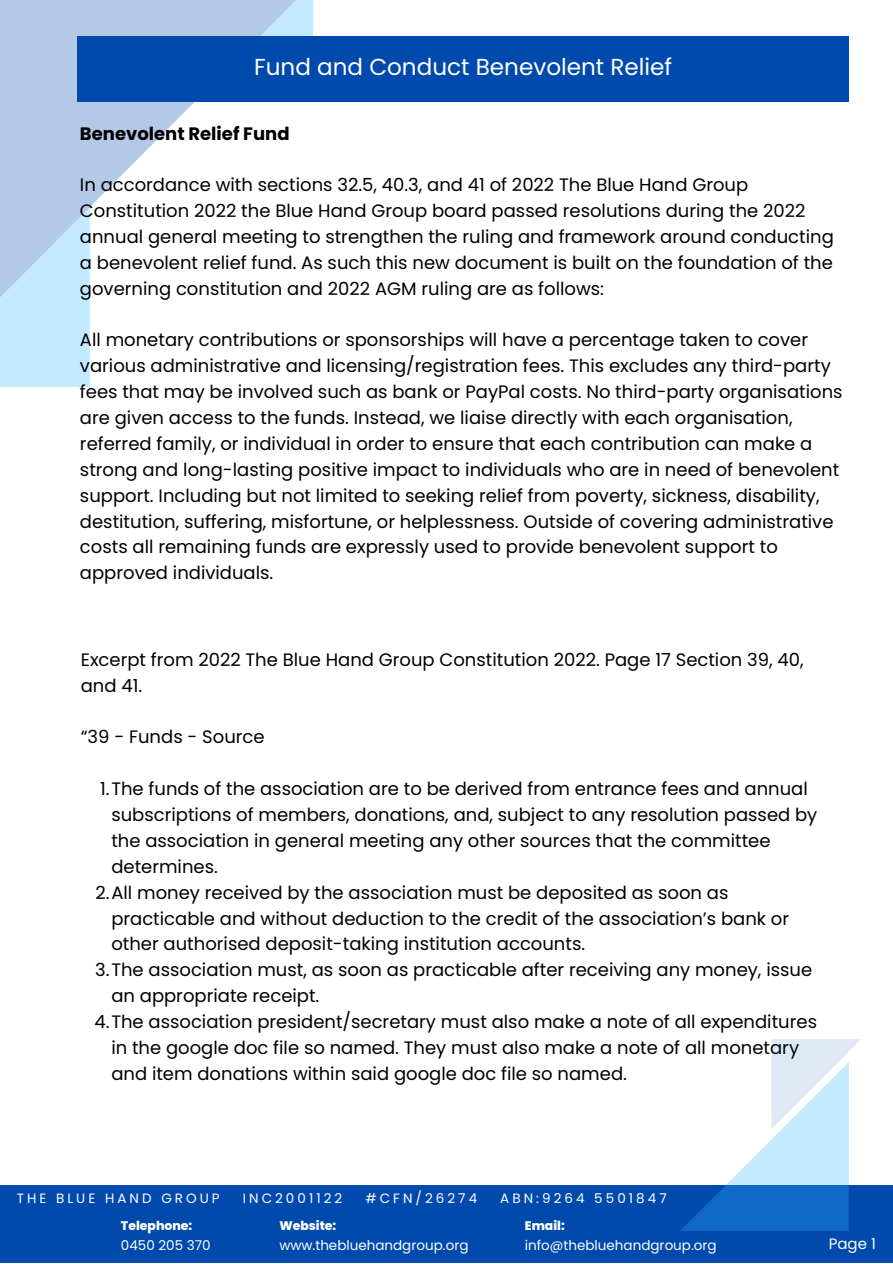
<style>
.page{position:relative;width:893px;height:1264px;background:#fff}
.page>*{position:absolute;margin:0;border:0;box-sizing:border-box;transform-origin:0 0}
.t1{font:23.1px "Poppins";color:#fff}
.t2{font:18px/25.8px "Poppins";color:#000}
.t3{font:700 18px "Poppins";color:#000}
.t4{font:15px "Poppins";color:#fff}
.t5{font:13.5px "Poppins";color:#fff}
.t6{font:13.5px "Poppins";letter-spacing:.225em;color:#fff}
.t7{font:800 12.45px "Poppins";color:#fff}
</style>
<div class="page">
<svg style="left:0;top:0;width:313px;height:207px;fill:#b4c9e6"></svg>
<svg style="left:0;top:207px;width:90px;height:180px;background:#bfe0f8"></svg>
<svg style="left:195px;top:0;width:118px;height:36px;background:#b8d2ed"></svg>
<div style="left:77px;top:36px;width:771px;height:65px;background:#004aad"></div>
<div style="left:0;top:1184px;width:892px;height:78px;background:#004aad"></div>
<svg style="left:680px;top:1039px;width:181px;height:191px"></svg>
<p class="t1" style="left:254px;top:51px;width:419px">Fund and Conduct Benevolent Relief</p>
<p class="t3" style="left:80px;top:121px;width:211px">Benevolent Relief Fund</p>
<p class="t2" style="left:80px;top:172px;width:755px">In accordance with sections 32.5, 40.3, and 41 of 2022 The Blue Hand Group Constitution 2022 the Blue Hand Group board passed resolutions during the 2022 annual general meeting to strengthen the ruling and framework around conducting a benevolent relief fund. As such this new document is built on the foundation of the governing constitution and 2022 AGM ruling are as follows:</p>
<p class="t2" style="left:80px;top:327px;width:764px">All monetary contributions or sponsorships will have a percentage taken to cover various administrative and licensing/registration fees. This excludes any third-party fees that may be involved such as bank or PayPal costs. No third-party organisations are given access to the funds. Instead, we liaise directly with each organisation, referred family, or individual in order to ensure that each contribution can make a strong and long-lasting positive impact to individuals who are in need of benevolent support. Including but not limited to seeking relief from poverty, sickness, disability, destitution, suffering, misfortune, or helplessness. Outside of covering administrative costs all remaining funds are expressly used to provide benevolent support to approved individuals.</p>
<p class="t2" style="left:81px;top:646px;width:724px">Excerpt from 2022 The Blue Hand Group Constitution 2022. Page 17 Section 39, 40, and 41.</p>
<p class="t2" style="left:81px;top:724px;width:185px">“39 - Funds - Source</p>
<p class="t2" style="left:100px;top:776px;width:709px">1.The funds of the association are to be derived from entrance fees and annual</p>
<p class="t2" style="left:111px;top:801px;width:707px">subscriptions of members, donations, and, subject to any resolution passed by</p>
<p class="t2" style="left:111px;top:827px;width:660px">the association in general meeting any other sources that the committee</p>
<p class="t2" style="left:111px;top:853px;width:108px">determines.</p>
<p class="t2" style="left:95px;top:879px;width:634px">2.All money received by the association must be deposited as soon as</p>
<p class="t2" style="left:111px;top:905px;width:679px">practicable and without deduction to the credit of the association’s bank or</p>
<p class="t2" style="left:111px;top:931px;width:475px">other authorised deposit-taking institution accounts.</p>
<p class="t2" style="left:95px;top:957px;width:718px">3.The association must, as soon as practicable after receiving any money, issue</p>
<p class="t2" style="left:111px;top:982px;width:209px">an appropriate receipt.</p>
<p class="t2" style="left:94px;top:1008px;width:724px">4.The association president/secretary must also make a note of all expenditures</p>
<p class="t2" style="left:111px;top:1034px;width:689px">in the google doc file so named. They must also make a note of all monetary</p>
<p class="t2" style="left:111px;top:1060px;width:517px">and item donations within said google doc file so named.</p>
<p class="t6" style="left:17px;top:1188px;width:205px">THE BLUE HAND GROUP</p>
<p class="t6" style="left:243px;top:1188px;width:101px">INC2001122</p>
<p class="t6" style="left:365px;top:1188px;width:113px">#CFN/26274</p>
<p class="t6" style="left:500px;top:1188px;width:168px">ABN:9264 5501847</p>
<p class="t7" style="left:121px;top:1216px;width:73px">Telephone:</p>
<p class="t7" style="left:279px;top:1216px;width:58px">Website:</p>
<p class="t7" style="left:525px;top:1216px;width:41px">Email:</p>
<p class="t5" style="left:121px;top:1235px;width:91px">0450 205 370</p>
<p class="t5" style="left:279px;top:1235px;width:191px">www.thebluehandgroup.org</p>
<p class="t5" style="left:525px;top:1236px;width:193px">info@thebluehandgroup.org</p>
<p class="t4" style="left:828px;top:1233px;width:49px">Page 1</p>
</div>
